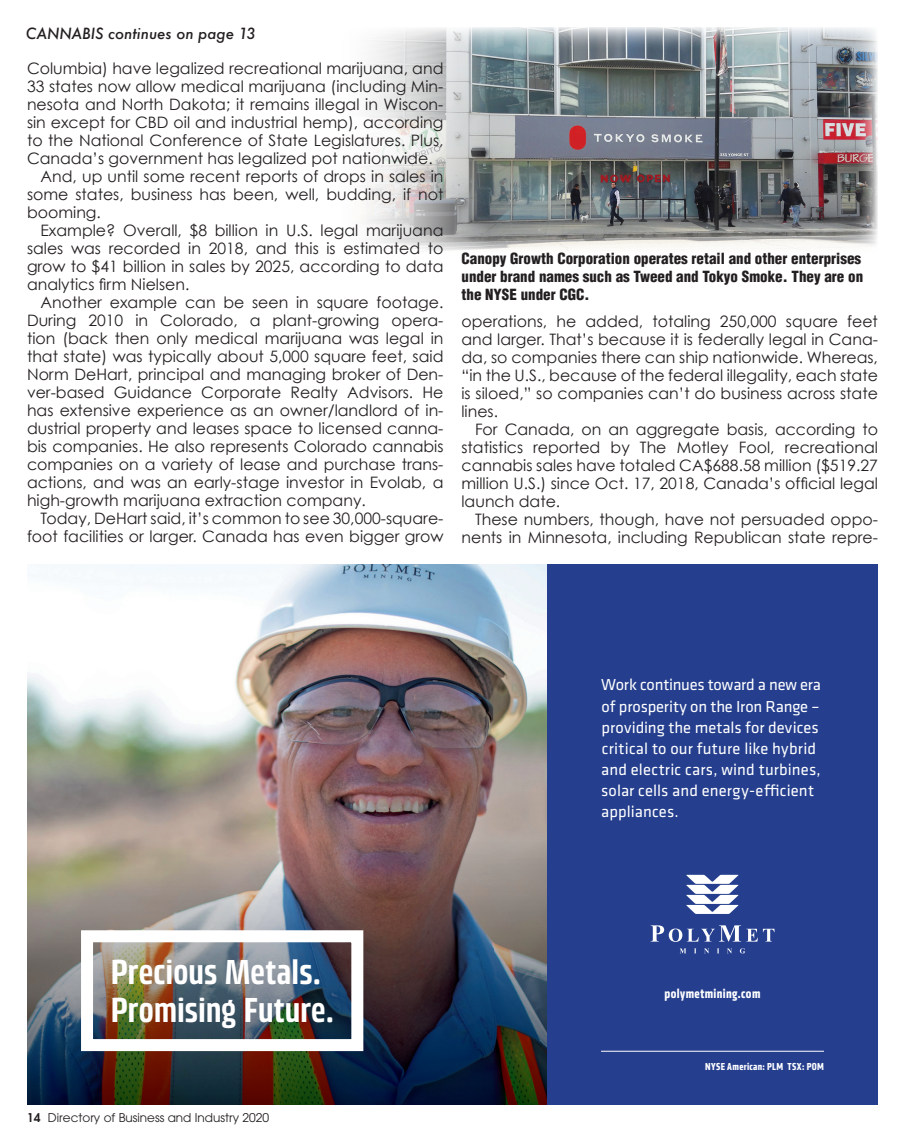
<style>
.page{position:relative;width:905px;height:1148px;background:#fff}
.page>*{position:absolute;margin:0;border:0;box-sizing:border-box;transform-origin:0 0}
.t1{font:700 condensed 35.25px/38.2px "Klint Std";letter-spacing:-.015em;color:#fff}
.t2{font:16.5px/21px "Klavika";letter-spacing:.005em;color:#fff}
.Body_text{font:15.75px/18px "Century Gothic";color:#231f20;text-align:justify}
.mug_name{font:900 condensed 15px/18px "Helvetica";color:#231f20}
.jump_from{font:italic 500 15px "Futura";color:#231f20}
.t3{font:700 condensed 13.5px "Klavika";letter-spacing:.03em;color:#fff}
.t4{font:12px "Avant Garde";color:#231f20}
.t5{font:700 condensed 10.5px "Klavika";letter-spacing:.035em;color:#fff}
.s1{font-weight:600}
</style>
<div class="page">
<img style="left:363px;top:27px;width:515px;height:224px">
<img style="left:27px;top:564px;width:520px;height:540px">
<div style="left:547px;top:564px;width:331px;height:540px;background:#253f8e"></div>
<hr style="left:601px;top:1050px;width:223px;height:1px;background:#fff">
<svg style="left:686px;top:874px;width:52px;height:40px"></svg>
<svg style="left:650px;top:925px;width:124px;height:17px"></svg>
<svg style="left:679px;top:948px;width:7px;height:5px"></svg>
<svg style="left:704px;top:948px;width:5px;height:5px"></svg>
<svg style="left:727px;top:948px;width:5px;height:5px"></svg>
<svg style="left:739px;top:948px;width:6px;height:5px"></svg>
<img style="left:75px;top:924px;width:294px;height:133px">
<p class="jump_from" style="left:26px;top:23px;width:231px">CANNABIS continues on page 13</p>
<p class="Body_text" style="left:27px;top:59px;width:418px">Columbia) have legalized recreational marijuana, and 33 states now allow medical marijuana (including Min&shy;nesota and North Dakota; it remains illegal in Wiscon&shy;sin except for CBD oil and industrial hemp), according to the National Conference of State Legislatures. Plus, Canada’s government has legalized pot nationwide.</p>
<p class="Body_text" style="left:27px;top:167px;width:418px;text-indent:14px">And, up until some recent reports of drops in sales in some states, business has been, well, budding, if not booming.</p>
<p class="Body_text" style="left:27px;top:221px;width:418px;text-indent:14px">Example? Overall, $8 billion in U.S. legal marijuana sales was recorded in 2018, and this is estimated to grow to $41 billion in sales by 2025, according to data analytics firm Nielsen.</p>
<p class="Body_text" style="left:27px;top:293px;width:418px;text-indent:14px">Another example can be seen in square footage.<br>During 2010 in Colorado, a plant-growing opera&shy;tion (back then only medical marijuana was legal in that state) was typically about 5,000 square feet, said Norm DeHart, principal and managing broker of Den&shy;ver-based Guidance Corporate Realty Advisors. He has extensive experience as an owner/landlord of in&shy;dustrial property and leases space to licensed canna&shy;bis companies. He also represents Colorado cannabis companies on a variety of lease and purchase trans&shy;actions, and was an early-stage investor in Evolab, a high-growth marijuana extraction company.</p>
<p class="Body_text" style="left:27px;top:509px;width:418px;text-align:right">Today, DeHart said, it’s common to see 30,000-square&shy;foot facilities or larger. Canada has even bigger grow</p>
<p class="mug_name" style="left:461px;top:249px;width:403px">Canopy Growth Corporation operates retail and other enterprises under brand names such as Tweed and Tokyo Smoke. They are on the NYSE under CGC.</p>
<p class="Body_text" style="left:461px;top:312px;width:418px">operations, he added, totaling 250,000 square feet and larger. That’s because it is federally legal in Cana&shy;da, so companies there can ship nationwide. Whereas, “in the U.S., because of the federal illegality, each state is siloed,” so companies can’t do business across state lines.</p>
<p class="Body_text" style="left:461px;top:420px;width:418px;text-indent:14px">For Canada, on an aggregate basis, according to statistics reported by The Motley Fool, recreational cannabis sales have totaled CA$688.58 million ($519.27 million U.S.) since Oct. 17, 2018, Canada’s official legal launch date.</p>
<p class="Body_text" style="left:461px;top:510px;width:418px;text-align:right">These numbers, though, have not persuaded oppo&shy;nents in Minnesota, including Republican state repre-</p>
<p class="t2" style="left:601px;top:674px;width:221px">Work continues toward a new era of prosperity on the Iron Range – providing the metals for devices critical to our future like hybrid and electric cars, wind turbines, solar cells and energy-efficient appliances.</p>
<p class="t1" style="left:110px;top:952px;width:225px">Precious Metals.<br>Promising Future.</p>
<p class="t4" style="left:27px;top:1110px;width:243px"><span class="s1">14</span> Directory of Business and Industry 2020</p>
<p class="t3" style="left:664px;top:984px;width:97px">polymetmining.com</p>
<p class="t5" style="left:705px;top:1059px;width:120px">NYSE American: PLM TSX: POM</p>
</div>
